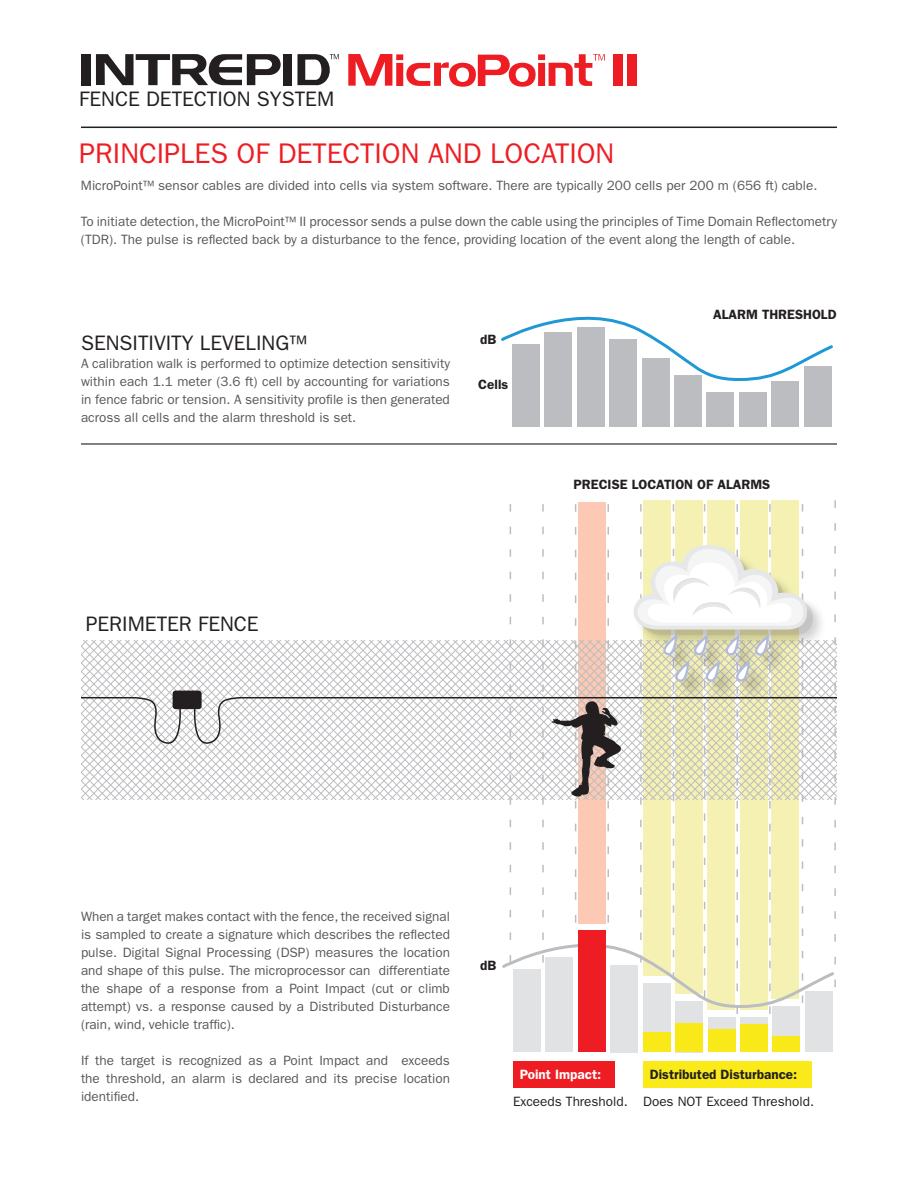
<style>
.page{position:relative;width:918px;height:1188px;background:#fff}
.page>*{position:absolute;margin:0;border:0;box-sizing:border-box;transform-origin:0 0}
.t1{font:28.5px "ITC Franklin Gothic Std";color:#ee1d23}
._10_17_Text_94{font:21px "ITC Franklin Gothic Std";color:#231f20}
.t2{font:13.5px/18px "ITC Franklin Gothic Std";color:#57585a;text-align:justify}
._10_17_Text_94-2{font:600 13.5px "ITC Franklin Gothic Std";color:#231f20}
._10_17_Text_94-3{font:13.5px "ITC Franklin Gothic Std";color:#231f20}
._10_17_Text_94-4{font:600 13.5px "ITC Franklin Gothic Std";color:#fff}
</style>
<div class="page">
<hr style="left:81px;top:127px;width:756px;height:1px;background:#231f20">
<hr style="left:81px;top:443px;width:756px;height:2px;background:#57585a">
<div style="left:513px;top:1061px;width:102px;height:26px;background:#ee1d23"></div>
<div style="left:643px;top:1061px;width:169px;height:26px;background:#faea1a"></div>
<div style="left:81px;top:54px;width:9px;height:31px;background:#231f20"></div>
<div style="left:283px;top:54px;width:9px;height:31px;background:#231f20"></div>
<svg style="left:96px;top:54px;width:185px;height:31px"></svg>
<svg style="left:297px;top:54px;width:42px;height:31px"></svg>
<svg style="left:348px;top:54px;width:257px;height:33px"></svg>
<div style="left:613px;top:54px;width:9px;height:32px;background:#ee1d23"></div>
<div style="left:627px;top:54px;width:9px;height:32px;background:#ee1d23"></div>
<div style="left:512px;top:344px;width:28px;height:83px;background:#bcbdc0"></div>
<div style="left:545px;top:332px;width:27px;height:95px;background:#bcbdc0"></div>
<div style="left:577px;top:328px;width:27px;height:99px;background:#bcbdc0"></div>
<div style="left:609px;top:340px;width:28px;height:87px;background:#bcbdc0"></div>
<div style="left:642px;top:358px;width:27px;height:69px;background:#bcbdc0"></div>
<div style="left:674px;top:376px;width:28px;height:51px;background:#bcbdc0"></div>
<div style="left:707px;top:392px;width:27px;height:35px;background:#bcbdc0"></div>
<div style="left:739px;top:392px;width:28px;height:35px;background:#bcbdc0"></div>
<div style="left:772px;top:381px;width:27px;height:46px;background:#bcbdc0"></div>
<div style="left:804px;top:366px;width:27px;height:61px;background:#bcbdc0"></div>
<svg style="left:501px;top:316px;width:332px;height:67px"></svg>
<div style="left:513px;top:970px;width:28px;height:82px;background:#e1e2e4"></div>
<div style="left:546px;top:958px;width:27px;height:94px;background:#e1e2e4"></div>
<div style="left:578px;top:931px;width:28px;height:121px;background:#ee1d23"></div>
<div style="left:611px;top:965px;width:27px;height:87px;background:#e1e2e4"></div>
<div style="left:643px;top:983px;width:28px;height:69px;background:#e1e2e4"></div>
<div style="left:675px;top:1001px;width:28px;height:51px;background:#e1e2e4"></div>
<div style="left:708px;top:1018px;width:27px;height:34px;background:#e1e2e4"></div>
<div style="left:740px;top:1018px;width:28px;height:34px;background:#e1e2e4"></div>
<div style="left:740px;top:1024px;width:28px;height:28px;background:#fae918"></div>
<div style="left:773px;top:1006px;width:27px;height:46px;background:#e1e2e4"></div>
<div style="left:805px;top:991px;width:28px;height:61px;background:#e1e2e4"></div>
<div style="left:773px;top:1037px;width:27px;height:15px;background:#fae918"></div>
<div style="left:643px;top:1032px;width:28px;height:20px;background:#fae918"></div>
<div style="left:708px;top:1029px;width:27px;height:23px;background:#fae918"></div>
<div style="left:675px;top:1023px;width:28px;height:29px;background:#fae918"></div>
<svg style="left:81px;top:500px;width:756px;height:514px"></svg>
<p class="_10_17_Text_94" style="left:79px;top:87px;width:256px">FENCE DETECTION SYSTEM</p>
<p class="t1" style="left:79px;top:137px;width:537px">PRINCIPLES OF DETECTION AND LOCATION</p>
<p class="t2" style="left:81px;top:177px;width:738px">MicroPoint™ sensor cables are divided into cells via system software. There are typically 200 cells per 200 m (656 ft) cable.</p>
<p class="t2" style="left:81px;top:213px;width:758px">To initiate detection, the MicroPoint™ II processor sends a pulse down the cable using the principles of Time Domain Reflectometry (TDR). The pulse is reflected back by a disturbance to the fence, providing location of the event along the length of cable.</p>
<p class="_10_17_Text_94" style="left:81px;top:331px;width:227px">SENSITIVITY LEVELING™</p>
<p class="t2" style="left:81px;top:355px;width:371px">A calibration walk is performed to optimize detection sensitivity within each 1.1 meter (3.6 ft) cell by accounting for variations in fence fabric or tension. A sensitivity profile is then generated across all cells and the alarm threshold is set.</p>
<p class="_10_17_Text_94-2" style="left:480px;top:331px;width:18px">dB</p>
<p class="_10_17_Text_94-2" style="left:478px;top:376px;width:31px">Cells</p>
<p class="_10_17_Text_94" style="left:86px;top:612px;width:175px">PERIMETER FENCE</p>
<p class="_10_17_Text_94-2" style="left:713px;top:306px;width:125px">ALARM THRESHOLD</p>
<p class="_10_17_Text_94-2" style="left:574px;top:477px;width:198px">PRECISE LOCATION OF ALARMS</p>
<p class="t2" style="left:81px;top:907px;width:371px">When a target makes contact with the fence, the received signal is sampled to create a signature which describes the reflected pulse. Digital Signal Processing (DSP) measures the location and shape of this pulse. The microprocessor can differentiate the shape of a response from a Point Impact (cut or climb attempt) vs. a response caused by a Distributed Disturbance (rain, wind, vehicle traffic).</p>
<p class="t2" style="left:81px;top:1051px;width:371px">If the target is recognized as a Point Impact and exceeds the threshold, an alarm is declared and its precise location identified.</p>
<p class="_10_17_Text_94-2" style="left:480px;top:958px;width:18px">dB</p>
<p class="_10_17_Text_94-4" style="left:520px;top:1066px;width:83px">Point Impact:</p>
<p class="_10_17_Text_94-2" style="left:650px;top:1066px;width:149px">Distributed Disturbance:</p>
<p class="_10_17_Text_94-3" style="left:513px;top:1094px;width:116px">Exceeds Threshold.</p>
<p class="_10_17_Text_94-3" style="left:643px;top:1094px;width:172px">Does NOT Exceed Threshold.</p>
</div>
